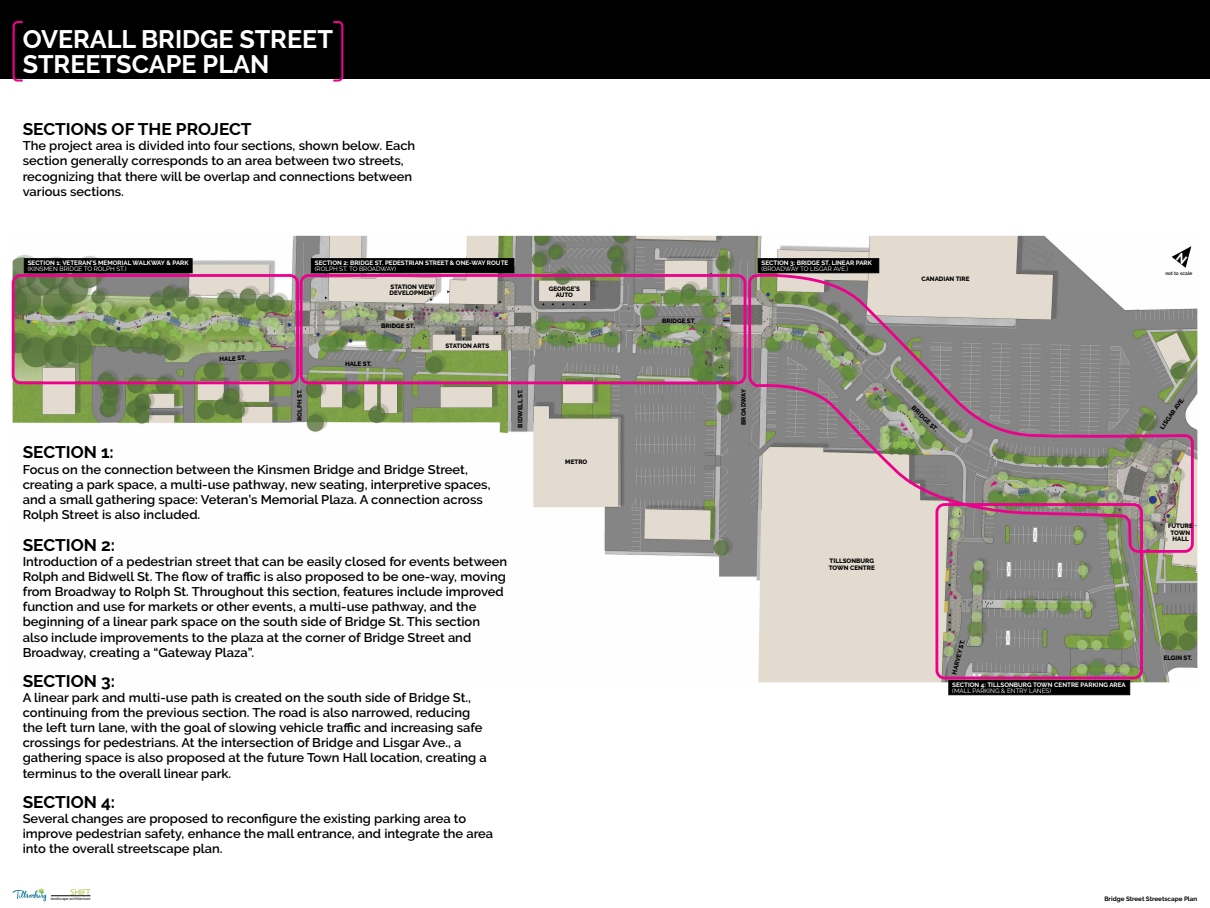
<style>
.page{position:relative;width:1210px;height:908px;background:#fff}
.page>*{position:absolute;margin:0;border:0;box-sizing:border-box;transform-origin:0 0}
.t1{font:700 25.2px/24.5px "Raleway";color:#fff}
.t2{font:700 16.8px "Raleway";color:#000}
.t3{font:600 12.6px/15.1px "Raleway";color:#000}
.t4{font:8.36px "Myriad Pro";color:#a0c23b}
.t5{font:800 6.3px/6.3px "Raleway";color:#000;text-align:center}
.t6{font:700 6.3px "Raleway";color:#fff}
.t7{font:6.3px "Raleway";color:#fff}
.t8{font:700 6.3px "Raleway";color:#000}
.t9{font:800 6.3px "Raleway";letter-spacing:-.025em;color:#000}
.t10{font:600 4.9px "Raleway";color:#000}
.t11{font:4.17px "Myriad Pro";color:#060a08}
</style>
<div class="page">
<div style="left:0;top:0;width:1210px;height:79px;background:#000"></div>
<img style="left:13px;top:236px;width:1184px;height:446px">
<div style="left:12px;top:274px;width:287px;height:110px;border:3px solid #ec008c;border-radius:8px"></div>
<div style="left:300px;top:274px;width:446px;height:110px;border:3px solid #ec008c;border-radius:8px"></div>
<div style="left:935px;top:503px;width:208px;height:176px;border:3px solid #ec008c;border-radius:8px"></div>
<svg style="left:747px;top:274px;width:448px;height:280px;background:#a29c96"></svg>
<svg style="left:24px;top:258px;width:169px;height:15px;background:#020202"></svg>
<svg style="left:311px;top:258px;width:203px;height:15px;background:#020202"></svg>
<svg style="left:757px;top:258px;width:122px;height:15px;background:#030303"></svg>
<svg style="left:948px;top:679px;width:182px;height:16px;background:#0c0708"></svg>
<hr style="left:51px;top:895px;width:39px;height:1px;background:#000">
<svg style="left:13px;top:888px;width:34px;height:13px"></svg>
<svg style="left:12px;top:21px;width:11px;height:61px"></svg>
<svg style="left:333px;top:21px;width:11px;height:61px"></svg>
<svg style="left:1171px;top:246px;width:20px;height:22px"></svg>
<h1 class="t1" style="left:23px;top:27px;width:312px">OVERALL BRIDGE STREET<br>STREETSCAPE PLAN</h1>
<h2 class="t2" style="left:23px;top:120px;width:230px">SECTIONS OF THE PROJECT</h2>
<p class="t3" style="left:23px;top:138px;width:394px">The project area is divided into four sections, shown below. Each section generally corresponds to an area between two streets, recognizing that there will be overlap and connections between various sections.</p>
<p class="t6" style="left:28px;top:259px;width:162px">SECTION 1: VETERAN’S MEMORIAL WALKWAY &amp; PARK</p>
<p class="t7" style="left:28px;top:265px;width:100px">(KINSMEN BRIDGE TO ROLPH ST.)</p>
<p class="t5" style="left:219px;top:355px;width:28px;rotate:-1deg">HALE ST.</p>
<p class="t6" style="left:315px;top:259px;width:195px">SECTION 2: BRIDGE ST. PEDESTRIAN STREET &amp; ONE-WAY ROUTE</p>
<p class="t7" style="left:315px;top:265px;width:83px">(ROLPH ST. TO BROADWAY)</p>
<p class="t5" style="left:389px;top:283px;width:48px;text-align:left">STATION VIEW<br>DEVELOPMENT</p>
<p class="t5" style="left:381px;top:323px;width:35px">BRIDGE ST.</p>
<p class="t5" style="left:345px;top:360px;width:28px;rotate:1deg">HALE ST.</p>
<p class="t5" style="left:445px;top:343px;width:45px">STATION ARTS</p>
<p class="t5" style="left:549px;top:285px;width:33px">GEORGE’S<br>AUTO</p>
<p class="t5" style="left:662px;top:318px;width:35px">BRIDGE ST.</p>
<p class="t5" style="left:297px;top:420px;width:33px;rotate:-90deg">ROLPH ST.</p>
<p class="t5" style="left:517px;top:427px;width:40px;rotate:-90deg">BIDWELL ST.</p>
<p class="t9" style="left:740px;top:424px;width:37px;rotate:-90deg">BROADWAY</p>
<p class="t6" style="left:761px;top:259px;width:112px">SECTION 3: BRIDGE ST. LINEAR PARK</p>
<p class="t7" style="left:761px;top:265px;width:88px">(BROADWAY TO LISGAR AVE.)</p>
<p class="t5" style="left:921px;top:276px;width:49px">CANADIAN TIRE</p>
<p class="t5" style="left:915px;top:404px;width:35px;rotate:44deg">BRIDGE ST.</p>
<p class="t10" style="left:1165px;top:270px;width:29px">not to scale</p>
<p class="t5" style="left:1159px;top:426px;width:39px;rotate:-55deg">LISGAR AVE.</p>
<h2 class="t2" style="left:23px;top:443px;width:93px">SECTION 1:</h2>
<p class="t3" style="left:23px;top:461px;width:469px">Focus on the connection between the Kinsmen Bridge and Bridge Street, creating a park space, a multi-use pathway, new seating, interpretive spaces, and a small gathering space: Veteran’s Memorial Plaza. A connection across Rolph Street is also included.</p>
<h2 class="t2" style="left:23px;top:535px;width:94px">SECTION 2:</h2>
<p class="t3" style="left:23px;top:553px;width:486px">Introduction of a pedestrian street that can be easily closed for events between Rolph and Bidwell St. The flow of traffic is also proposed to be one-way, moving from Broadway to Rolph St. Throughout this section, features include improved function and use for markets or other events, a multi-use pathway, and the beginning of a linear park space on the south side of Bridge St. This section also include improvements to the plaza at the corner of Bridge Street and Broadway, creating a “Gateway Plaza”.</p>
<h2 class="t2" style="left:23px;top:671px;width:94px">SECTION 3:</h2>
<p class="t3" style="left:23px;top:689px;width:465px">A linear park and multi-use path is created on the south side of Bridge St., continuing from the previous section. The road is also narrowed, reducing the left turn lane, with the goal of slowing vehicle traffic and increasing safe crossings for pedestrians. At the intersection of Bridge and Lisgar Ave., a gathering space is also proposed at the future Town Hall location, creating a terminus to the overall linear park.</p>
<h2 class="t2" style="left:23px;top:792px;width:94px">SECTION 4:</h2>
<p class="t3" style="left:23px;top:810px;width:472px">Several changes are proposed to reconfigure the existing parking area to improve pedestrian safety, enhance the mall entrance, and integrate the area into the overall streetscape plan.</p>
<p class="t4" style="left:71px;top:886px;width:21px">SHIFT</p>
<p class="t11" style="left:51px;top:895px;width:41px">landscape architecture</p>
<p class="t8" style="left:1104px;top:895px;width:95px">Bridge Street Streetscape Plan</p>
<p class="t5" style="left:565px;top:459px;width:24px">METRO</p>
<p class="t5" style="left:1168px;top:523px;width:26px">FUTURE<br>TOWN<br>HALL</p>
<p class="t5" style="left:828px;top:557px;width:48px;text-align:left">TILLSONBURG<br>TOWN CENTRE</p>
<p class="t5" style="left:951px;top:673px;width:37px;rotate:-75deg">HARVEY ST.</p>
<p class="t5" style="left:1163px;top:654px;width:30px;rotate:-1deg">ELGIN ST.</p>
<p class="t6" style="left:952px;top:680px;width:175px">SECTION 4: TILLSONBURG TOWN CENTRE PARKING AREA</p>
<p class="t7" style="left:952px;top:687px;width:100px">(MALL PARKING &amp; ENTRY LANES)</p>
</div>
